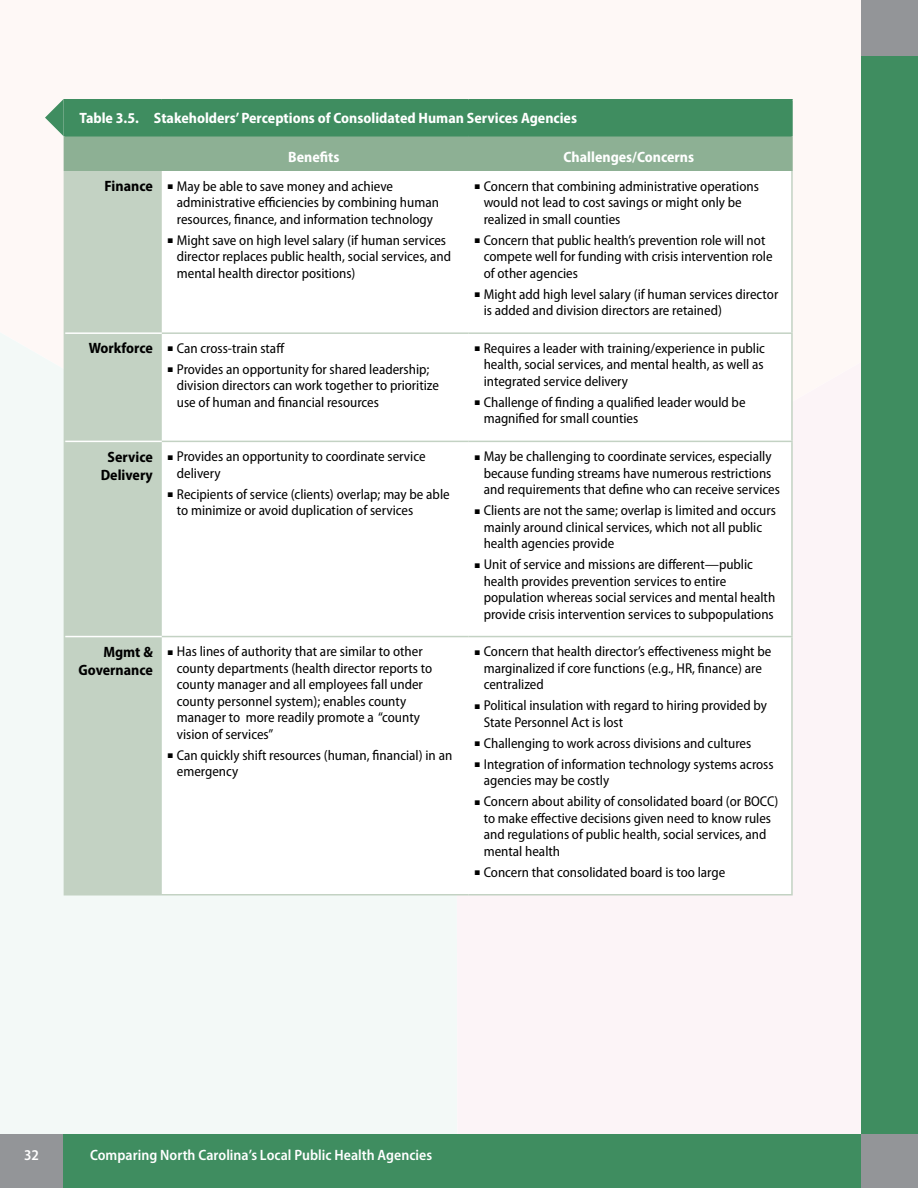
<style>
.page{position:relative;width:918px;height:1188px;background:#fff}
.page>*{position:absolute;margin:0;border:0;box-sizing:border-box;transform-origin:0 0}
.t1{font:700 semi-condensed 15px "Myriad Pro";color:#fff}
.t2{font:600 semi-condensed 15px "Myriad Pro";color:#fff}
.t3{font:700 semi-condensed 15px/18px "Myriad Pro";color:#000;text-align:center}
.t4{font:semi-condensed 14.25px/16.5px "Myriad Pro";color:#000}
</style>
<div class="page">
<div style="left:0;top:211px;width:457px;height:923px;background:#f3f9f7"></div>
<div style="left:457px;top:210px;width:405px;height:924px;background:#fcf4f7"></div>
<div style="left:862px;top:0;width:56px;height:1188px;background:#3f8d60"></div>
<div style="left:0;top:1134px;width:918px;height:54px;background:#3f8d60"></div>
<div style="left:862px;top:1134px;width:56px;height:54px;background:#939598"></div>
<div style="left:0;top:1134px;width:63px;height:54px;background:#939598"></div>
<div style="left:862px;top:0;width:56px;height:56px;background:#939598"></div>
<div style="left:65px;top:171px;width:97px;height:723px;background:#c3d2c3"></div>
<svg style="left:162px;top:210px;width:629px;height:684px"></svg>
<hr style="left:469px;top:99px;width:324px;height:1px;background:#3f8d60">
<hr style="left:791px;top:100px;width:2px;height:35px;background:#3f8d60">
<hr style="left:469px;top:135px;width:324px;height:1px;background:#3f8d60">
<hr style="left:791px;top:136px;width:2px;height:35px;background:#8db094">
<hr style="left:65px;top:332px;width:97px;height:2px;background:#fff">
<hr style="left:65px;top:441px;width:97px;height:1px;background:#fff">
<hr style="left:65px;top:636px;width:97px;height:1px;background:#fff">
<hr style="left:64px;top:894px;width:98px;height:2px;background:#c3d2c3">
<hr style="left:162px;top:894px;width:307px;height:2px;background:#c3d2c3">
<hr style="left:469px;top:894px;width:324px;height:2px;background:#c3d2c3">
<hr style="left:162px;top:636px;width:307px;height:1px;background:#c3d2c3">
<hr style="left:469px;top:636px;width:324px;height:1px;background:#c3d2c3">
<hr style="left:791px;top:171px;width:2px;height:161px;background:#c3d2c3">
<hr style="left:791px;top:334px;width:2px;height:107px;background:#c3d2c3">
<hr style="left:791px;top:442px;width:2px;height:194px;background:#c3d2c3">
<hr style="left:791px;top:637px;width:2px;height:257px;background:#c3d2c3">
<hr style="left:162px;top:332px;width:307px;height:2px;background:#c3d2c3">
<hr style="left:469px;top:332px;width:324px;height:2px;background:#c3d2c3">
<hr style="left:162px;top:441px;width:307px;height:1px;background:#c3d2c3">
<hr style="left:469px;top:441px;width:324px;height:1px;background:#c3d2c3">
<hr style="left:64px;top:171px;width:1px;height:162px;background:#c3d2c3">
<hr style="left:64px;top:333px;width:1px;height:108px;background:#c3d2c3">
<hr style="left:64px;top:441px;width:1px;height:196px;background:#c3d2c3">
<hr style="left:64px;top:637px;width:1px;height:257px;background:#c3d2c3">
<svg style="left:45px;top:99px;width:747px;height:72px;background:#669f7b"></svg>
<p class="t1" style="left:79px;top:109px;width:499px">Table 3.5. Stakeholders’ Perceptions of Consolidated Human Services Agencies</p>
<p class="t1" style="left:288px;top:147px;width:53px">Benefits</p>
<p class="t1" style="left:564px;top:147px;width:132px">Challenges/Concerns</p>
<p class="t3" style="left:105px;top:177px;width:50px">Finance</p>
<p class="t4" style="left:177px;top:177px;width:264px;text-indent:-9px">■ May be able to save money and achieve administrative efficiencies by combining human resources, finance, and information technology</p>
<p class="t4" style="left:177px;top:231px;width:276px;text-indent:-9px">■ Might save on high level salary (if human services director replaces public health, social services, and mental health director positions)</p>
<p class="t4" style="left:484px;top:177px;width:277px;text-indent:-9px">■ Concern that combining administrative operations would not lead to cost savings or might only be realized in small counties</p>
<p class="t4" style="left:484px;top:231px;width:290px;text-indent:-9px">■ Concern that public health’s prevention role will not compete well for funding with crisis intervention role of other agencies</p>
<p class="t4" style="left:484px;top:285px;width:296px;text-indent:-9px">■ Might add high level salary (if human services director is added and division directors are retained)</p>
<p class="t3" style="left:89px;top:339px;width:66px">Workforce</p>
<p class="t4" style="left:168px;top:340px;width:118px">■ Can cross-train staff</p>
<p class="t4" style="left:177px;top:361px;width:264px;text-indent:-9px">■ Provides an opportunity for shared leadership; division directors can work together to prioritize use of human and financial resources</p>
<p class="t4" style="left:484px;top:340px;width:283px;text-align:justify;text-indent:-9px">■ Requires a leader with training/experience in public health, social services, and mental health, as well as integrated service delivery</p>
<p class="t4" style="left:484px;top:394px;width:263px;text-indent:-9px">■ Challenge of finding a qualified leader would be magnified for small counties</p>
<p class="t3" style="left:101px;top:447px;width:54px">Service<br>Delivery</p>
<p class="t4" style="left:177px;top:448px;width:250px;text-indent:-9px">■ Provides an opportunity to coordinate service delivery</p>
<p class="t4" style="left:177px;top:485px;width:274px;text-indent:-9px">■ Recipients of service (clients) overlap; may be able to minimize or avoid duplication of services</p>
<p class="t4" style="left:484px;top:448px;width:298px;text-indent:-9px">■ May be challenging to coordinate services, especially because funding streams have numerous restrictions and requirements that define who can receive services</p>
<p class="t4" style="left:484px;top:502px;width:294px;text-indent:-9px">■ Clients are not the same; overlap is limited and occurs mainly around clinical services, which not all public health agencies provide</p>
<p class="t4" style="left:484px;top:556px;width:293px;text-indent:-9px">■ Unit of service and missions are different—public health provides prevention services to entire population whereas social services and mental health provide crisis intervention services to subpopulations</p>
<p class="t3" style="left:78px;top:642px;width:76px;text-align:right">Mgmt &amp;<br>Governance</p>
<p class="t4" style="left:177px;top:643px;width:257px;text-indent:-9px">■ Has lines of authority that are similar to other county departments (health director reports to county manager and all employees fall under county personnel system); enables county manager to more readily promote a “county vision of services”</p>
<p class="t4" style="left:177px;top:747px;width:277px;text-indent:-9px">■ Can quickly shift resources (human, financial) in an emergency</p>
<p class="t4" style="left:484px;top:643px;width:289px;text-indent:-9px">■ Concern that health director’s effectiveness might be marginalized if core functions (e.g., HR, finance) are centralized</p>
<p class="t4" style="left:484px;top:697px;width:285px;text-indent:-9px">■ Political insulation with regard to hiring provided by<br>State Personnel Act is lost</p>
<p class="t4" style="left:475px;top:735px;width:278px">■ Challenging to work across divisions and cultures</p>
<p class="t4" style="left:484px;top:756px;width:291px;text-indent:-9px">■ Integration of information technology systems across agencies may be costly</p>
<p class="t4" style="left:484px;top:793px;width:296px;text-indent:-9px">■ Concern about ability of consolidated board (or BOCC) to make effective decisions given need to know rules and regulations of public health, social services, and mental health</p>
<p class="t4" style="left:475px;top:864px;width:252px">■ Concern that consolidated board is too large</p>
<p class="t2" style="left:24px;top:1146px;width:16px">32</p>
<p class="t2" style="left:90px;top:1146px;width:344px">Comparing North Carolina’s Local Public Health Agencies</p>
</div>
